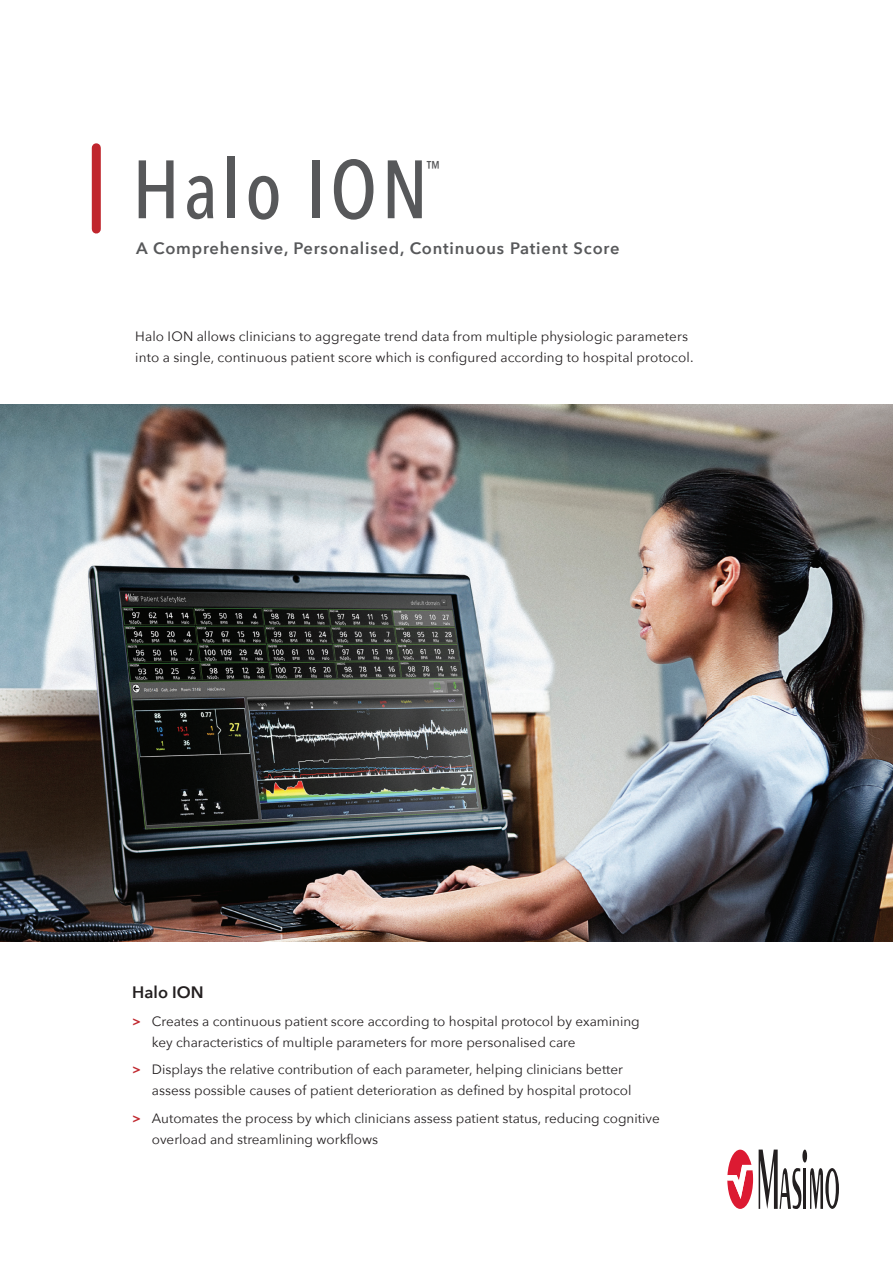
<style>
.page{position:relative;width:893px;height:1263px;background:#fff}
.page>*{position:absolute;margin:0;border:0;box-sizing:border-box;transform-origin:0 0}
.t1{font:500 81.6px "Avenir Next Condensed";letter-spacing:.05em;color:#57585a}
.t2{font:500 18.6px "Avenir Next Condensed";color:#57585a}
.t3{font:600 16.5px "Avenir Next";letter-spacing:.05em;color:#57585a}
.Subheader{font:600 16.5px "Avenir Next";color:#231f20}
.Subheader-2{font:13.5px/21px "Avenir Next";color:#231f20}
.Specs{font:13.5px/21px "Avenir Next";letter-spacing:.01em;color:#231f20}
.s1{font-weight:600;color:#c0262d}
</style>
<div class="page">
<div style="left:92px;top:148px;width:9px;height:81px;background:#c0262d"></div>
<svg style="left:727px;top:1149px;width:26px;height:60px"></svg>
<div style="left:802px;top:1149px;width:5px;height:13px;background:#231f20;border-radius:50%"></div>
<hr style="left:803px;top:1168px;width:3px;height:41px;background:#231f20">
<svg style="left:810px;top:1168px;width:29px;height:41px"></svg>
<svg style="left:759px;top:1149px;width:42px;height:60px"></svg>
<img style="left:0;top:404px;width:893px;height:537px">
<p class="t1" style="left:132px;top:140px;width:297px">Halo ION</p>
<p class="t2" style="left:426px;top:156px;width:16px">™</p>
<p class="t3" style="left:136px;top:234px;width:485px">A Comprehensive, Personalised, Continuous Patient Score</p>
<p class="Specs" style="left:135px;top:325px;width:560px">Halo ION allows clinicians to aggregate trend data from multiple physiologic parameters into a single, continuous patient score which is configured according to hospital protocol.</p>
<p class="Subheader" style="left:132px;top:978px;width:73px">Halo ION</p>
<p class="Subheader-2" style="left:152px;top:1010px;width:489px;text-indent:-20px"><span class="s1">&gt;</span> Creates a continuous patient score according to hospital protocol by examining key characteristics of multiple parameters for more personalised care</p>
<p class="Subheader-2" style="left:152px;top:1059px;width:481px;text-indent:-20px"><span class="s1">&gt;</span> Displays the relative contribution of each parameter, helping clinicians better assess possible causes of patient deterioration as defined by hospital protocol</p>
<p class="Subheader-2" style="left:152px;top:1107px;width:509px;text-indent:-20px"><span class="s1">&gt;</span> Automates the process by which clinicians assess patient status, reducing cognitive overload and streamlining workflows</p>
</div>
